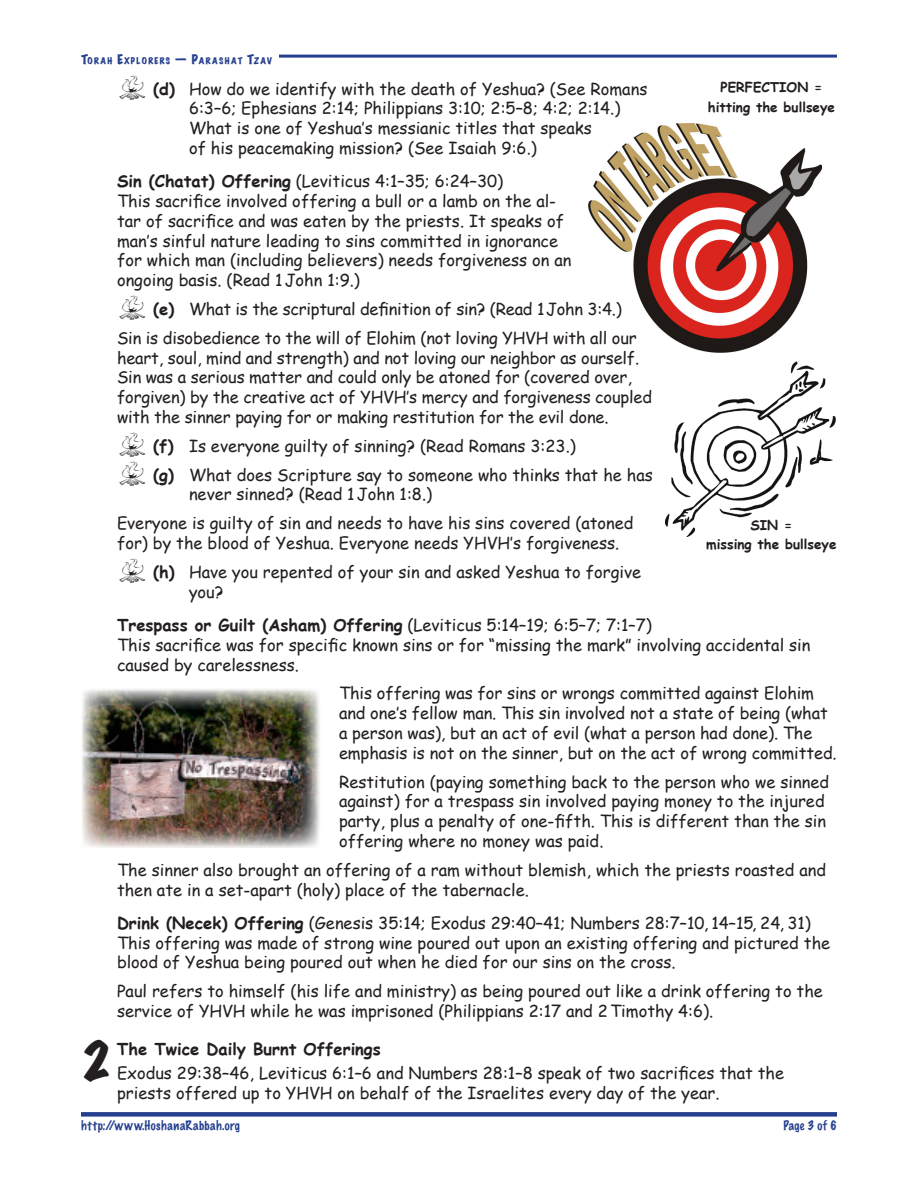
<style>
.page{position:relative;width:918px;height:1188px;background:#fff}
.page>*{position:absolute;margin:0;border:0;box-sizing:border-box;transform-origin:0 0}
.TE___hanging_indent{font:expanded 46.5px "Marker Felt";color:#231f20}
.TE_indent_left_2p{font:16.5px/19.8px "Comic Sans MS";color:#231f20}
.TE_Lists_FIRE_dbat{font:16.5px/19.8px "Comic Sans MS";color:#231f20}
.TE___hanging_indent-2{font:700 16.5px "Comic Sans MS";color:#231f20}
.TE_Caption{font:700 13.5px "Comic Sans MS";color:#231f20}
.t1{font:100 12px "Marker Felt";letter-spacing:.045em;color:#253f8e}
.t2{font:expanded 8.4px "Marker Felt";letter-spacing:.155em;color:#253f8e}
.s1{font-size:12px}
.s2{font-family:"Outfitters";font-size:24px}
.s3{font-weight:700}
</style>
<div class="page">
<div style="left:81px;top:1112px;width:756px;height:5px;background:#253f8e"></div>
<hr style="left:279px;top:55px;width:558px;height:3px;background:#253f8e">
<img style="left:588px;top:123px;width:234px;height:229px">
<img style="left:81px;top:689px;width:239px;height:159px">
<img style="left:666px;top:361px;width:170px;height:176px">
<p class="t2" style="left:81px;top:54px;width:193px"><span class="s1">T</span>ORAH <span class="s1">E</span>XPLORERS <span class="s1">— P</span>ARASHAT <span class="s1">T</span>ZAV</p>
<p class="TE_Lists_FIRE_dbat" style="left:189px;top:78px;width:460px;text-indent:-72px"><span class="s2">f</span> <span class="s3">(d)</span> How do we identify with the death of Yeshua? (See Romans 6:3–6; Ephesians 2:14; Philippians 3:10; 2:5–8; 4:2; 2:14.)<br>What is one of Yeshua’s messianic titles that speaks<br>of his peacemaking mission? (See Isaiah 9:6.)</p>
<p class="TE_indent_left_2p" style="left:117px;top:171px;width:456px"><span class="s3">Sin (Chatat) Offering</span> (Leviticus 4:1–35; 6:24–30)<br>This sacrifice involved offering a bull or a lamb on the al&shy;tar of sacrifice and was eaten by the priests. It speaks of man’s sinful nature leading to sins committed in ignorance for which man (including believers) needs forgiveness on an ongoing basis. (Read 1John 1:9.)</p>
<p class="TE_Lists_FIRE_dbat" style="left:117px;top:299px;width:506px"><span class="s2">f</span> <span class="s3">(e)</span> What is the scriptural definition of sin? (Read 1John 3:4.)</p>
<p class="TE_indent_left_2p" style="left:117px;top:327px;width:537px">Sin is disobedience to the will of Elohim (not loving YHVH with all our heart, soul, mind and strength) and not loving our neighbor as ourself.<br>Sin was a serious matter and could only be atoned for (covered over, forgiven) by the creative act of YHVH’s mercy and forgiveness coupled with the sinner paying for or making restitution for the evil done.</p>
<p class="TE_Lists_FIRE_dbat" style="left:117px;top:435px;width:460px"><span class="s2">f</span> <span class="s3">(f)</span> Is everyone guilty of sinning? (Read Romans 3:23.)</p>
<p class="TE_Lists_FIRE_dbat" style="left:189px;top:464px;width:465px;text-indent:-72px"><span class="s2">f</span> <span class="s3">(g)</span> What does Scripture say to someone who thinks that he has never sinned? (Read 1John 1:8.)</p>
<p class="TE_indent_left_2p" style="left:117px;top:513px;width:518px">Everyone is guilty of sin and needs to have his sins covered (atoned for) by the blood of Yeshua. Everyone needs YHVH’s forgiveness.</p>
<p class="TE_Lists_FIRE_dbat" style="left:189px;top:561px;width:454px;text-indent:-72px"><span class="s2">f</span> <span class="s3">(h)</span> Have you repented of your sin and asked Yeshua to forgive you?</p>
<p class="TE_indent_left_2p" style="left:117px;top:615px;width:695px"><span class="s3">Trespass or Guilt (Asham) Offering</span> (Leviticus 5:14–19; 6:5–7; 7:1–7)<br>This sacrifice was for specific known sins or for “missing the mark” involving accidental sin caused by carelessness.</p>
<p class="TE_indent_left_2p" style="left:339px;top:683px;width:499px">This offering was for sins or wrongs committed against Elohim and one’s fellow man. This sin involved not a state of being (what a person was), but an act of evil (what a person had done). The emphasis is not on the sinner, but on the act of wrong committed.</p>
<p class="TE_indent_left_2p" style="left:339px;top:771px;width:492px">Restitution (paying something back to the person who we sinned against) for a trespass sin involved paying money to the injured party, plus a penalty of one-fifth. This is different than the sin offering where no money was paid.</p>
<p class="TE_indent_left_2p" style="left:117px;top:859px;width:711px">The sinner also brought an offering of a ram without blemish, which the priests roasted and then ate in a set-apart (holy) place of the tabernacle.</p>
<p class="TE_indent_left_2p" style="left:117px;top:912px;width:715px"><span class="s3">Drink (Necek) Offering</span> (Genesis 35:14; Exodus 29:40–41; Numbers 28:7–10, 14–15, 24, 31)<br>This offering was made of strong wine poured out upon an existing offering and pictured the blood of Yeshua being poured out when he died for our sins on the cross.</p>
<p class="TE_indent_left_2p" style="left:117px;top:981px;width:707px">Paul refers to himself (his life and ministry) as being poured out like a drink offering to the service of YHVH while he was imprisoned (Philippians 2:17 and 2Timothy 4:6).</p>
<p class="TE___hanging_indent" style="left:81px;top:1027px;width:32px">2</p>
<p class="TE___hanging_indent-2" style="left:117px;top:1037px;width:265px">The Twice Daily Burnt Offerings</p>
<p class="TE_Caption" style="left:721px;top:77px;width:103px">PERFECTION =</p>
<p class="TE_Caption" style="left:708px;top:97px;width:129px">hitting the bullseye</p>
<p class="TE_Caption" style="left:751px;top:515px;width:43px">SIN =</p>
<p class="TE_Caption" style="left:706px;top:534px;width:132px">missing the bullseye</p>
<p class="TE_indent_left_2p" style="left:117px;top:1063px;width:669px">Exodus 29:38–46, Leviticus 6:1–6 and Numbers 28:1–8 speak of two sacrifices that the priests offered up to YHVH on behalf of the Israelites every day of the year.</p>
<p class="t1" style="left:81px;top:1117px;width:161px">http://www.HoshanaRabbah.org</p>
<p class="t1" style="left:783px;top:1117px;width:55px">Page 3 of 6</p>
</div>
